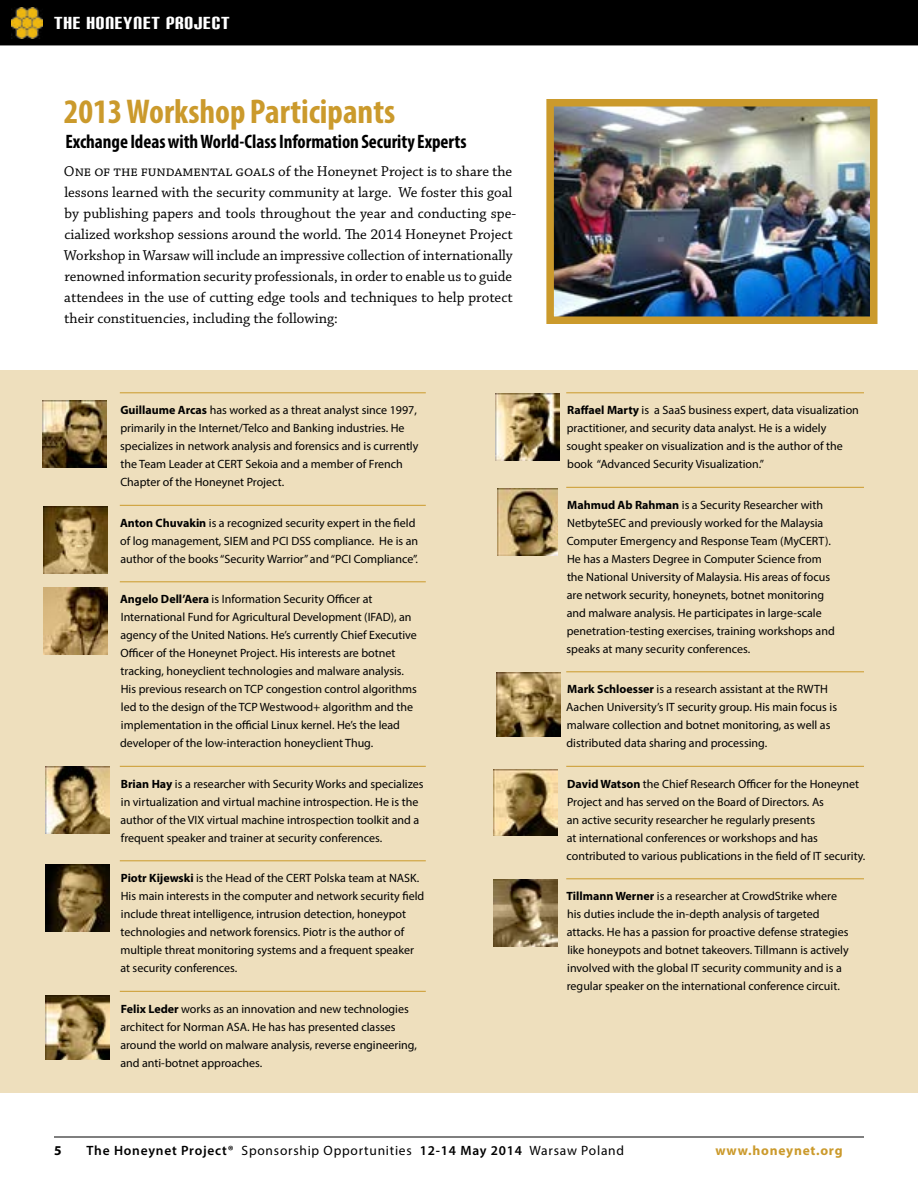
<style>
.page{position:relative;width:918px;height:1188px;background:#fff}
.page>*{position:absolute;margin:0;border:0;box-sizing:border-box;transform-origin:0 0}
.t1{font:700 condensed 34.5px "Myriad Pro";color:#cb9a2c}
.t2{font:21px "Carbon Block";letter-spacing:.04em;color:#fff}
.t3{font:700 condensed 19.5px "Myriad Pro";color:#000}
.t4{font:15px/21px "Chaparral Pro";color:#000}
.t5{font:13.5px "Myriad Pro";letter-spacing:.055em;color:#000}
.t6{font:700 13.5px "Myriad Pro";letter-spacing:.055em;color:#cb9a2c}
.t7{font:700 13.5px "Myriad Pro";color:#000}
.t8{font:12px/18px "Myriad Pro";color:#000}
.s1{font-weight:700}
.s2{font-weight:600}
</style>
<div class="page">
<hr style="left:54px;top:1137px;width:810px;height:1px;background:#000">
<div style="left:1px;top:1px;width:916px;height:44px;background:#000"></div>
<img style="left:11px;top:8px;width:32px;height:30px">
<div style="left:0;top:0;width:918px;height:45px;border:2px solid #000"></div>
<img style="left:555px;top:108px;width:314px;height:207px">
<div style="left:546px;top:99px;width:332px;height:225px;border:8px solid #cb9a2c"></div>
<div style="left:0;top:370px;width:918px;height:724px;background:#eedfbd"></div>
<hr style="left:120px;top:393px;width:306px;height:1px;background:#cb9a2c">
<hr style="left:120px;top:505px;width:306px;height:1px;background:#cb9a2c">
<hr style="left:120px;top:582px;width:306px;height:1px;background:#cb9a2c">
<hr style="left:120px;top:766px;width:306px;height:1px;background:#cb9a2c">
<hr style="left:120px;top:861px;width:306px;height:1px;background:#cb9a2c">
<hr style="left:120px;top:991px;width:306px;height:1px;background:#cb9a2c">
<hr style="left:566px;top:393px;width:298px;height:1px;background:#cb9a2c">
<hr style="left:566px;top:487px;width:298px;height:1px;background:#cb9a2c">
<hr style="left:566px;top:672px;width:298px;height:1px;background:#cb9a2c">
<hr style="left:566px;top:766px;width:298px;height:1px;background:#cb9a2c">
<hr style="left:566px;top:879px;width:298px;height:1px;background:#cb9a2c">
<img style="left:45px;top:766px;width:64px;height:68px">
<img style="left:45px;top:864px;width:64px;height:67px">
<img style="left:45px;top:995px;width:64px;height:65px">
<img style="left:44px;top:506px;width:64px;height:68px">
<img style="left:495px;top:393px;width:64px;height:67px">
<img style="left:498px;top:488px;width:59px;height:68px">
<img style="left:497px;top:672px;width:64px;height:64px">
<img style="left:493px;top:879px;width:64px;height:67px">
<img style="left:493px;top:770px;width:64px;height:66px">
<img style="left:42px;top:400px;width:64px;height:68px">
<img style="left:44px;top:587px;width:64px;height:68px">
<h2 class="t2" style="left:54px;top:13px;width:177px">THE HONEYNET PROJECT</h2>
<h1 class="t1" style="left:64px;top:90px;width:333px">2013 Workshop Participants</h1>
<h3 class="t3" style="left:66px;top:130px;width:403px">Exchange Ideas with World-Class Information Security Experts</h3>
<p class="t4" style="left:64px;top:162px;width:454px">One of the fundamental goals of the Honeynet Project is to share the lessons learned with the security community at large. We foster this goal by publishing papers and tools throughout the year and conducting spe&shy;cialized workshop sessions around the world. The 2014 Honeynet Project Workshop in Warsaw will include an impressive collection of internationally renowned information security professionals, in order to enable us to guide attendees in the use of cutting edge tools and techniques to help protect their constituencies, including the following:</p>
<p class="t8" style="left:120px;top:401px;width:300px"><span class="s1">Guillaume Arcas</span> has worked as a threat analyst since 1997, primarily in the Internet/Telco and Banking industries. He specializes in network analysis and forensics and is currently the Team Leader at CERT Sekoia and a member of French Chapter of the Honeynet Project.</p>
<p class="t8" style="left:120px;top:513px;width:300px"><span class="s1">Anton Chuvakin</span> is a recognized security expert in the field of log management, SIEM and PCI DSS compliance. He is an author of the books “Security Warrior” and “PCI Compliance”.</p>
<p class="t8" style="left:120px;top:590px;width:298px"><span class="s1">Angelo Dell’Aera</span> is Information Security Officer at International Fund for Agricultural Development (IFAD), an agency of the United Nations. He’s currently Chief Executive Officer of the Honeynet Project. His interests are botnet tracking, honeyclient technologies and malware analysis.<br>His previous research on TCP congestion control algorithms led to the design of the TCP Westwood+ algorithm and the implementation in the official Linux kernel. He’s the lead developer of the low-interaction honeyclient Thug.</p>
<p class="t8" style="left:120px;top:774px;width:305px"><span class="s1">Brian Hay</span> is a researcher with Security Works and specializes in virtualization and virtual machine introspection. He is the author of the VIX virtual machine introspection toolkit and a frequent speaker and trainer at security conferences.</p>
<p class="t8" style="left:120px;top:869px;width:305px"><span class="s1">Piotr Kijewski</span> is the Head of the CERT Polska team at NASK.<br>His main interests in the computer and network security field include threat intelligence, intrusion detection, honeypot technologies and network forensics. Piotr is the author of multiple threat monitoring systems and a frequent speaker at security conferences.</p>
<p class="t8" style="left:120px;top:999px;width:298px"><span class="s1">Felix Leder</span> works as an innovation and new technologies architect for Norman ASA. He has has presented classes around the world on malware analysis, reverse engineering, and anti-botnet approaches.</p>
<p class="t8" style="left:567px;top:401px;width:294px"><span class="s1">Raffael Marty</span> is a SaaS business expert, data visualization practitioner, and security data analyst. He is a widely sought speaker on visualization and is the author of the book “Advanced Security Visualization.”</p>
<p class="t8" style="left:567px;top:495px;width:270px"><span class="s1">Mahmud Ab Rahman</span> is a Security Researcher with NetbyteSEC and previously worked for the Malaysia Computer Emergency and Response Team (MyCERT).<br>He has a Masters Degree in Computer Science from the National University of Malaysia. His areas of focus are network security, honeynets, botnet monitoring and malware analysis. He participates in large-scale penetration-testing exercises, training workshops and speaks at many security conferences.</p>
<p class="t8" style="left:566px;top:680px;width:272px"><span class="s1">Mark Schloesser</span> is a research assistant at the RWTH Aachen University’s IT security group. His main focus is malware collection and botnet monitoring, as well as distributed data sharing and processing.</p>
<p class="t8" style="left:567px;top:774px;width:300px"><span class="s1">David Watson</span> the Chief Research Officer for the Honeynet Project and has served on the Board of Directors. As<br>an active security researcher he regularly presents<br>at international conferences or workshops and has contributed to various publications in the field of IT security.</p>
<p class="t8" style="left:567px;top:887px;width:284px"><span class="s1">Tillmann Werner</span> is a researcher at CrowdStrike where his duties include the in-depth analysis of targeted attacks. He has a passion for proactive defense strategies like honeypots and botnet takeovers. Tillmann is actively involved with the global IT security community and is a regular speaker on the international conference circuit.</p>
<p class="t7" style="left:54px;top:1142px;width:9px">5</p>
<p class="t5" style="left:87px;top:1143px;width:539px"><span class="s2">The Honeynet Project®</span> Sponsorship Opportunities <span class="s2">12-14 May 2014</span> Warsaw Poland</p>
<p class="t6" style="left:715px;top:1142px;width:129px">www.honeynet.org</p>
</div>
